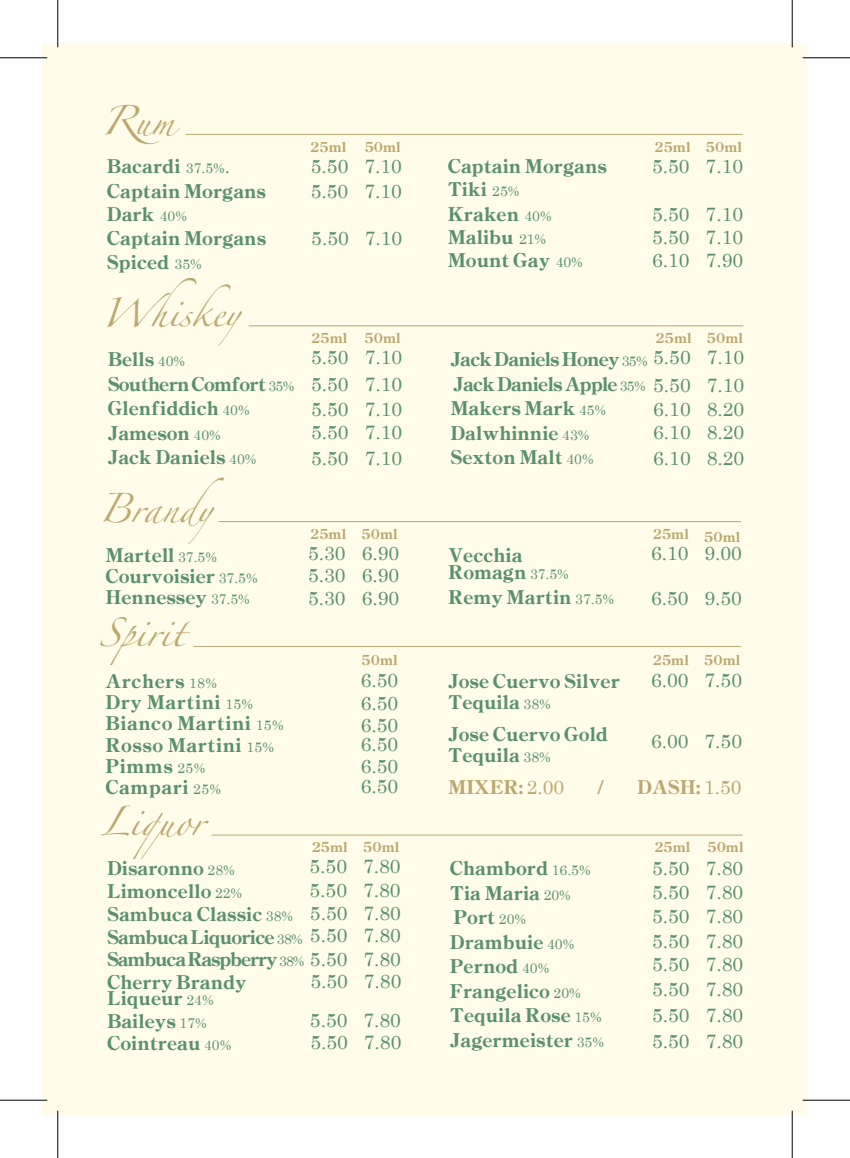
<style>
.page{position:relative;width:850px;height:1158px;background:#fff}
.page>*{position:absolute;margin:0;border:0;box-sizing:border-box;transform-origin:0 0}
.t1{font:26.25px "Zapfino";color:#bca770}
.t2{font:19.25px/24.5px "Century Oldstyle ICG Bold";color:#5a906f}
.t3{font:19.25px/24.7px "Century";color:#5a906f;text-align:justify}
.t4{font:19.25px/24.5px "Century Oldstyle ICG Bold";letter-spacing:-.04em;color:#5a906f}
.t5{font:19.25px/21px "Century Oldstyle ICG Bold";letter-spacing:.025em;color:#5a906f}
.t6{font:19.25px "Century Oldstyle ICG Bold";color:#bca770}
.t7{font:14px "Century Oldstyle ICG Bold";color:#bca770}
.s1{font-family:"Century";font-size:14px}
.s2{font-family:"Century"}
</style>
<div class="page">
<div style="left:43px;top:43px;width:764px;height:1071px;background:#fffde9"></div>
<hr style="left:186px;top:134px;width:556px;height:1px;background:#bca770">
<hr style="left:249px;top:325px;width:494px;height:1px;background:#bca770">
<hr style="left:219px;top:521px;width:522px;height:1px;background:#bca770">
<hr style="left:194px;top:646px;width:547px;height:1px;background:#bca770">
<hr style="left:212px;top:834px;width:530px;height:1px;background:#bca770">
<hr style="left:0;top:57px;width:47px;height:2px;background:#fff">
<hr style="left:802px;top:57px;width:48px;height:2px;background:#fff">
<hr style="left:0;top:1098px;width:47px;height:3px;background:#fff">
<hr style="left:802px;top:1098px;width:48px;height:3px;background:#fff">
<hr style="left:57px;top:0;width:2px;height:47px;background:#fff">
<hr style="left:57px;top:1110px;width:2px;height:47px;background:#fff">
<hr style="left:791px;top:0;width:2px;height:47px;background:#fff">
<hr style="left:791px;top:1110px;width:2px;height:47px;background:#fff">
<hr style="left:0;top:57px;width:47px;height:1px;background:#000">
<hr style="left:802px;top:57px;width:48px;height:1px;background:#000">
<hr style="left:0;top:1099px;width:47px;height:1px;background:#000">
<hr style="left:802px;top:1099px;width:48px;height:1px;background:#000">
<hr style="left:57px;top:0;width:1px;height:47px;background:#000">
<hr style="left:57px;top:1110px;width:1px;height:47px;background:#000">
<hr style="left:792px;top:0;width:1px;height:47px;background:#000">
<hr style="left:792px;top:1110px;width:1px;height:47px;background:#000">
<h1 class="t1" style="left:101px;top:110px;width:75px">Ru m</h1>
<p class="t2" style="left:107px;top:153px;width:125px">Bacardi <span class="s1">37.5%</span><span class="s2">.</span></p>
<p class="t3" style="left:311px;top:152px;width:92px">5.50 7.10</p>
<p class="t2" style="left:107px;top:178px;width:161px">Captain Morgans</p>
<p class="t3" style="left:311px;top:177px;width:92px">5.50 7.10</p>
<p class="t2" style="left:107px;top:201px;width:161px">Dark <span class="s1">40%<br></span>Captain Morgans</p>
<p class="t7" style="left:310px;top:138px;width:38px">25ml</p>
<p class="t7" style="left:365px;top:138px;width:38px">50ml</p>
<p class="t3" style="left:311px;top:224px;width:92px">5.50 7.10</p>
<p class="t2" style="left:107px;top:249px;width:96px">Spiced <span class="s1">35%</span></p>
<p class="t7" style="left:654px;top:138px;width:89px">25ml 50ml</p>
<p class="t2" style="left:448px;top:153px;width:161px">Captain Morgans</p>
<p class="t3" style="left:652px;top:152px;width:92px">5.50 7.10</p>
<p class="t2" style="left:448px;top:177px;width:105px">Tiki <span class="s1">25%<br></span>Kraken <span class="s1">40%</span></p>
<p class="t3" style="left:652px;top:200px;width:92px">5.50 7.10</p>
<p class="t2" style="left:448px;top:224px;width:100px">Malibu <span class="s1">21%</span></p>
<p class="t3" style="left:652px;top:223px;width:92px">5.50 7.10</p>
<p class="t2" style="left:448px;top:247px;width:137px">Mount Gay <span class="s1">40%</span></p>
<p class="t3" style="left:652px;top:246px;width:92px">6.10 7.90</p>
<h1 class="t1" style="left:101px;top:301px;width:168px">Whi s key</h1>
<p class="t2" style="left:108px;top:346px;width:188px">Bells <span class="s1">40%<br></span>Southern Comfort <span class="s1">35%<br></span>Glenfiddich <span class="s1">40%<br></span>Jameson <span class="s1">40%<br></span>Jack Daniels <span class="s1">40%</span></p>
<p class="t4" style="left:450px;top:346px;width:295px">Jack Daniels Honey <span class="s1">35%</span> <span class="s2">5.50 7.10<br></span>Jack Daniels Apple <span class="s1">35%</span> <span class="s2">5.50 7.10<br></span>Makers Mark <span class="s1">45%<br></span>Dalwhinnie <span class="s1">43%<br></span>Sexton Malt <span class="s1">40%</span></p>
<p class="t7" style="left:311px;top:328px;width:91px">25ml 50ml</p>
<p class="t7" style="left:655px;top:328px;width:89px">25ml 50ml</p>
<p class="t3" style="left:311px;top:343px;width:92px;line-height:25.7px">5.50 7.10<br>5.50 7.10<br>5.50 7.10</p>
<p class="t3" style="left:311px;top:417px;width:92px;line-height:25.9px">5.50 7.10<br>5.50 7.10</p>
<p class="t3" style="left:653px;top:396px;width:92px;line-height:22.8px">6.10 8.20<br>6.10 8.20</p>
<p class="t3" style="left:653px;top:443px;width:92px">6.10 8.20</p>
<h1 class="t1" style="left:99px;top:497px;width:143px">Brandy</h1>
<p class="t2" style="left:105px;top:543px;width:154px;line-height:21px">Martell <span class="s1">37.5%<br></span>Courvoisier <span class="s1">37.5%<br></span>Hennessey <span class="s1">37.5%</span></p>
<p class="t2" style="left:448px;top:545px;width:122px;line-height:17.5px">Vecchia<br>Romagn <span class="s1">37.5%</span></p>
<p class="t7" style="left:310px;top:524px;width:89px">25ml 50ml</p>
<p class="t7" style="left:653px;top:526px;width:89px">25ml 50ml</p>
<p class="t3" style="left:308px;top:540px;width:92px;line-height:22.4px">5.30 6.90<br>5.30 6.90<br>5.30 6.90</p>
<p class="t3" style="left:651px;top:539px;width:92px">6.10 9.00</p>
<p class="t2" style="left:448px;top:584px;width:167px">Remy Martin <span class="s1">37.5%</span></p>
<p class="t3" style="left:651px;top:583px;width:92px">6.50 9.50</p>
<h1 class="t1" style="left:99px;top:622px;width:87px">Spirit</h1>
<p class="t7" style="left:361px;top:651px;width:38px">50ml</p>
<p class="t7" style="left:653px;top:651px;width:89px">25ml 50ml</p>
<p class="t3" style="left:361px;top:666px;width:39px;line-height:22.4px">6.50<br>6.50<br>6.50</p>
<p class="t3" style="left:361px;top:731px;width:39px;line-height:22.1px">6.50<br>6.50</p>
<p class="t3" style="left:361px;top:771px;width:39px">6.50</p>
<p class="t3" style="left:651px;top:665px;width:92px">6.00 7.50</p>
<p class="t5" style="left:105px;top:670px;width:180px">Archers <span class="s1">18%<br></span>Dry Martini <span class="s1">15%<br></span>Bianco Martini <span class="s1">15%<br></span>Rosso Martini <span class="s1">15%<br></span>Pimms <span class="s1">25%<br></span>Campari <span class="s1">25%</span></p>
<p class="t2" style="left:448px;top:670px;width:173px;line-height:21px">Jose Cuervo Silver<br>Tequila <span class="s1">38%</span></p>
<p class="t2" style="left:448px;top:723px;width:161px;line-height:21px">Jose Cuervo Gold<br>Tequila <span class="s1">38%</span></p>
<p class="t6" style="left:448px;top:773px;width:118px">MIXER: <span class="s2">2.00</span></p>
<p class="t6" style="left:597px;top:773px;width:9px">/</p>
<p class="t6" style="left:637px;top:773px;width:106px">DASH: <span class="s2">1.50</span></p>
<p class="t3" style="left:651px;top:727px;width:92px">6.00 7.50</p>
<h1 class="t1" style="left:100px;top:810px;width:105px">Liquor</h1>
<p class="t7" style="left:312px;top:837px;width:89px">25ml 50ml</p>
<p class="t7" style="left:654px;top:837px;width:91px">25ml 50ml</p>
<p class="t3" style="left:309px;top:852px;width:93px;line-height:23.3px">5.50 7.80<br>5.50 7.80<br>5.50 7.80</p>
<p class="t2" style="left:450px;top:855px;width:156px">Chambord <span class="s1">16.5%<br></span>Tia Maria <span class="s1">20%<br></span>Port <span class="s1">20%<br></span>Drambuie <span class="s1">40%<br></span>Pernod <span class="s1">40%<br></span>Frangelico <span class="s1">20%<br></span>Tequila Rose <span class="s1">15%<br></span>Jagermeister <span class="s1">35%</span></p>
<p class="t2" style="left:107px;top:856px;width:295px;line-height:22.8px">Disaronno <span class="s1">28%<br></span>Limoncello <span class="s1">22%<br></span>Sambuca Classic <span class="s1">38%<br></span>Sambuca Liquorice <span class="s1">38%</span> <span class="s2">5.50 7.80<br></span>Sambuca Raspberry <span class="s1">38%</span> <span class="s2">5.50 7.80<br></span>Cherry Brandy</p>
<p class="t2" style="left:107px;top:985px;width:126px;line-height:22.8px">Liqueur <span class="s1">24%<br></span>Baileys <span class="s1">17%<br></span>Cointreau <span class="s1">40%</span></p>
<p class="t3" style="left:652px;top:853px;width:92px">5.50 7.80<br>5.50 7.80<br>5.50 7.80<br>5.50 7.80<br>5.50 7.80<br>5.50 7.80<br>5.50 7.80<br>5.50 7.80</p>
<p class="t3" style="left:310px;top:958px;width:93px;line-height:39.9px">5.50 7.80<br>5.50 7.80</p>
<p class="t3" style="left:310px;top:1027px;width:92px">5.50 7.80</p>
</div>
